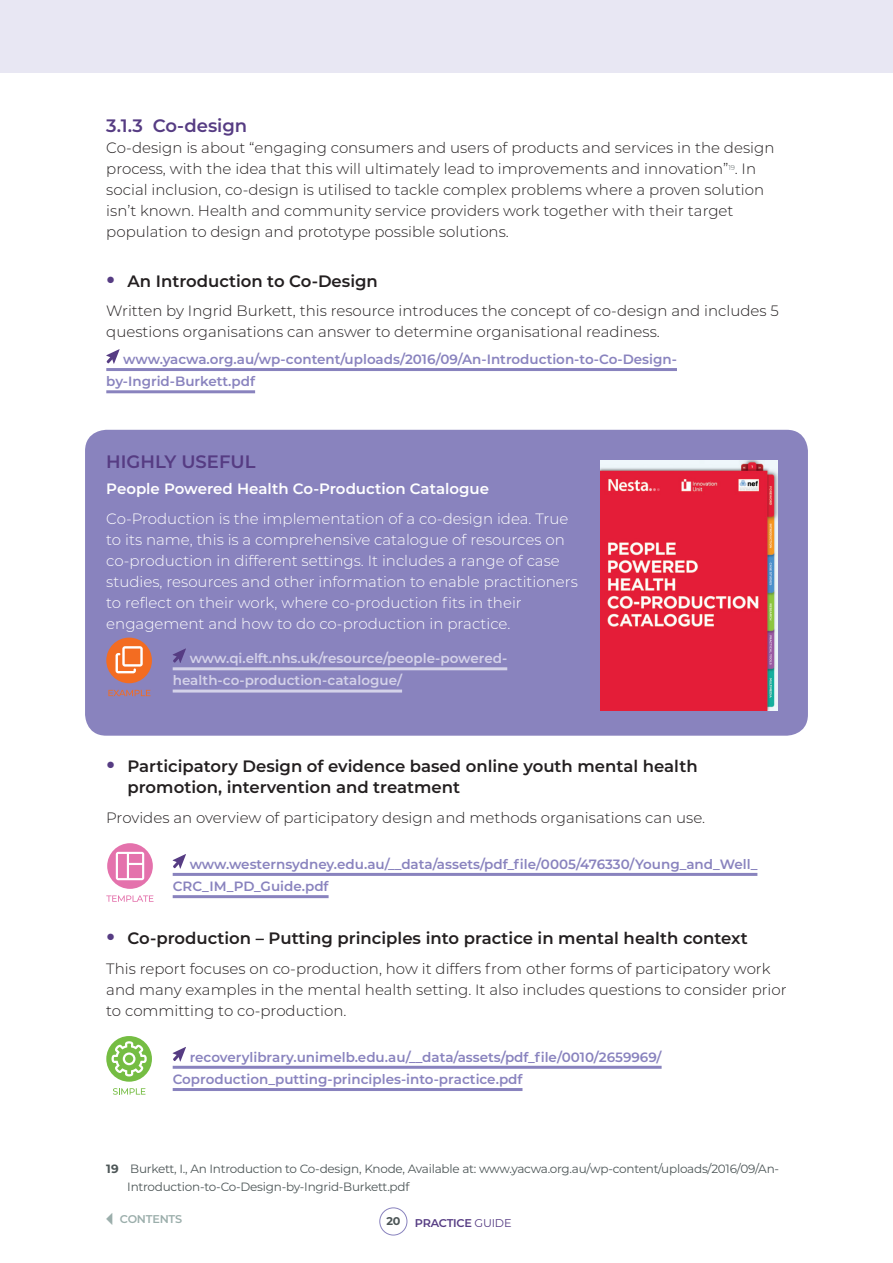
<style>
.page{position:relative;width:893px;height:1263px;background:#fff}
.page>*{position:absolute;margin:0;border:0;box-sizing:border-box;transform-origin:0 0}
.H4_GRY_Bold{font:600 18px "Montserrat";color:#563c83}
.H4_Purple_Bold{font:600 18px "Montserrat";color:#563c83}
.t1{font:600 16.5px/21px "Montserrat";color:#231f20}
.BODY_COPY{font:300 15px/21px "Montserrat";color:#231f20}
.BODY_COPY-2{font:300 15px/21px "Montserrat";color:#fff}
.BODY_COPY-3{font:600 15px "Montserrat";color:#fff}
.Web_link_purple{font:600 13.5px "Montserrat";color:#8983be}
.Web_link_blue{font:600 13.5px "Montserrat";color:#d4d2e9}
.PG_Reference{font:12px/18px "Montserrat";letter-spacing:-.02em;color:#4d5657}
.t2{font:600 11.25px "Montserrat";letter-spacing:-.02em;color:#563c83}
.t3{font:600 11.25px "Montserrat";letter-spacing:-.02em;color:#9baeab}
.t4{font:700 11.25px "Montserrat";color:#4d5657}
.s1{font-weight:700;font-size:25.5px;color:#563c83}
.s2{font-weight:700}
.s3{font-weight:400}
</style>
<div class="page">
<div style="left:379px;top:1207px;width:28px;height:28px;border:1px solid #8983be;border-radius:50%"></div>
<div style="left:0;top:0;width:892px;height:73px;background:#e8e7f3"></div>
<div style="left:85px;top:430px;width:723px;height:306px;background:#8983be;border-radius:21px"></div>
<hr style="left:106px;top:368px;width:571px;height:3px;background:#8983be">
<hr style="left:106px;top:390px;width:149px;height:3px;background:#8983be">
<svg style="left:106px;top:349px;width:14px;height:15px"></svg>
<div style="left:106px;top:638px;width:46px;height:45px;background:#f36c21;border-radius:50%"></div>
<svg style="left:116px;top:646px;width:27px;height:27px"></svg>
<svg style="left:108px;top:690px;width:43px;height:6px"></svg>
<hr style="left:173px;top:667px;width:334px;height:3px;background:#d4d2e9">
<hr style="left:173px;top:689px;width:229px;height:3px;background:#d4d2e9">
<svg style="left:173px;top:648px;width:13px;height:15px"></svg>
<svg style="left:107px;top:843px;width:46px;height:46px"></svg>
<svg style="left:116px;top:852px;width:28px;height:28px"></svg>
<svg style="left:106px;top:895px;width:48px;height:7px"></svg>
<hr style="left:173px;top:873px;width:584px;height:3px;background:#8983be">
<hr style="left:173px;top:895px;width:156px;height:3px;background:#8983be">
<svg style="left:173px;top:854px;width:13px;height:15px"></svg>
<div style="left:106px;top:1036px;width:46px;height:46px;background:#75bd43;border-radius:50%"></div>
<svg style="left:112px;top:1041px;width:35px;height:35px"></svg>
<svg style="left:113px;top:1088px;width:32px;height:7px"></svg>
<hr style="left:173px;top:1066px;width:489px;height:3px;background:#8983be">
<hr style="left:173px;top:1088px;width:349px;height:3px;background:#8983be">
<svg style="left:173px;top:1047px;width:13px;height:14px"></svg>
<img style="left:600px;top:461px;width:177px;height:250px">
<p class="H4_GRY_Bold" style="left:106px;top:113px;width:142px">3.1.3 Co-design</p>
<p class="BODY_COPY" style="left:106px;top:137px;width:670px">Co-design is about “engaging consumers and users of products and services in the design process, with the idea that this will ultimately lead to improvements and innovation”<sup>19</sup>. In social inclusion, co-design is utilised to tackle complex problems where a proven solution isn’t known. Health and community service providers work together with their target population to design and prototype possible solutions.</p>
<p class="t1" style="left:106px;top:270px;width:273px"><span class="s1">•</span> An Introduction to Co-Design</p>
<p class="BODY_COPY" style="left:106px;top:300px;width:674px">Written by Ingrid Burkett, this resource introduces the concept of co-design and includes 5 questions organisations can answer to determine organisational readiness.</p>
<p class="Web_link_purple" style="left:123px;top:349px;width:555px">www.yacwa.org.au/wp-content/uploads/2016/09/An-Introduction-to-Co-Design-</p>
<p class="Web_link_purple" style="left:106px;top:372px;width:150px">by-Ingrid-Burkett.pdf</p>
<p class="H4_Purple_Bold" style="left:106px;top:449px;width:151px">HIGHLY USEFUL</p>
<p class="BODY_COPY-3" style="left:106px;top:478px;width:384px">People Powered Health Co-Production Catalogue</p>
<p class="BODY_COPY-2" style="left:106px;top:508px;width:473px">Co-Production is the implementation of a co-design idea. True to its name, this is a comprehensive catalogue of resources on co-production in different settings. It includes a range of case studies, resources and other information to enable practitioners to reflect on their work, where co-production fits in their engagement and how to do co-production in practice.</p>
<p class="Web_link_blue" style="left:190px;top:649px;width:319px">www.qi.elft.nhs.uk/resource/people-powered-</p>
<p class="Web_link_blue" style="left:173px;top:671px;width:231px">health-co-production-catalogue/</p>
<p class="t1" style="left:128px;top:755px;width:572px;text-indent:-21px"><span class="s1">•</span> Participatory Design of evidence based online youth mental health promotion, intervention and treatment</p>
<p class="BODY_COPY" style="left:106px;top:806px;width:600px">Provides an overview of participatory design and methods organisations can use.</p>
<p class="Web_link_purple" style="left:190px;top:854px;width:569px">www.westernsydney.edu.au/__data/assets/pdf_file/0005/476330/Young_and_Well_</p>
<p class="Web_link_purple" style="left:173px;top:876px;width:157px">CRC_IM_PD_Guide.pdf</p>
<p class="t1" style="left:106px;top:927px;width:643px"><span class="s1">•</span> Co-production – Putting principles into practice in mental health context</p>
<p class="BODY_COPY" style="left:106px;top:957px;width:682px">This report focuses on co-production, how it differs from other forms of participatory work and many examples in the mental health setting. It also includes questions to consider prior to committing to co-production.</p>
<p class="Web_link_purple" style="left:190px;top:1047px;width:473px">recoverylibrary.unimelb.edu.au/__data/assets/pdf_file/0010/2659969/</p>
<p class="Web_link_purple" style="left:173px;top:1069px;width:351px">Coproduction_putting-principles-into-practice.pdf</p>
<p class="PG_Reference" style="left:127px;top:1159px;width:653px;text-indent:-21px"><span class="s2">19</span> Burkett, I., An Introduction to Co-design, Knode, Available at: www.yacwa.org.au/wp-content/uploads/2016/09/An-<br>Introduction-to-Co-Design-by-Ingrid-Burkett.pdf</p>
<p class="t3" style="left:102px;top:1211px;width:82px">✓CONTENTS</p>
<p class="t4" style="left:386px;top:1212px;width:16px">20</p>
<p class="t2" style="left:415px;top:1215px;width:98px">PRACTICE <span class="s3">GUIDE</span></p>
</div>
